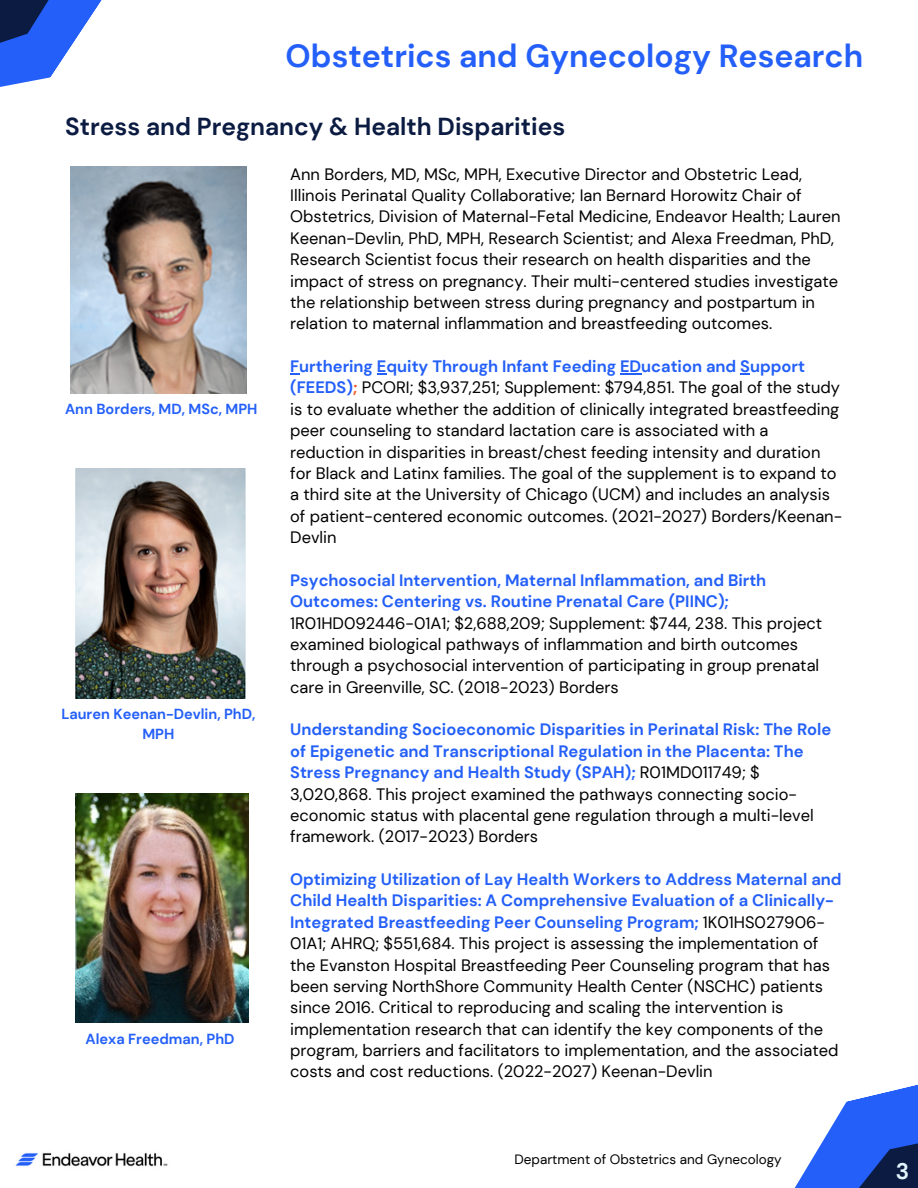
<style>
.page{position:relative;width:918px;height:1188px;background:#fff}
.page>*{position:absolute;margin:0;border:0;box-sizing:border-box;transform-origin:0 0}
.t1{font:700 31.95px "DM Sans";color:#235ff8}
.t2{font:700 24.45px "DM Sans";color:#0b1b42}
.t3{font:700 22.5px "DM Sans";color:#e1f5fc}
.t4{font:16.5px/21.3px "DM Sans";color:#000}
.t5{font:700 14.55px/20.2px "DM Sans";color:#235ff8;text-align:center}
.t6{font:13.5px "DM Sans";color:#000}
.s1{font-weight:700;color:#235ff8}
.s2{font-weight:700;color:#f15624}
</style>
<div class="page">
<svg style="left:794px;top:1084px;width:124px;height:104px;fill:#235ff8"></svg>
<svg style="left:0;top:0;width:247px;height:247px"></svg>
<svg style="left:620px;top:373px;width:21px;height:1px"></svg>
<img style="left:71px;top:166px;width:175px;height:227px">
<img style="left:76px;top:469px;width:170px;height:229px">
<img style="left:76px;top:794px;width:172px;height:228px">
<img style="left:15px;top:1152px;width:153px;height:15px">
<p class="t1" style="left:286px;top:35px;width:579px">Obstetrics and Gynecology Research</p>
<p class="t2" style="left:65px;top:111px;width:502px">Stress and Pregnancy &amp; Health Disparities</p>
<h1 class="t4" style="left:290px;top:163px;width:552px">Ann Borders, MD, MSc, MPH, Executive Director and Obstetric Lead, Illinois Perinatal Quality Collaborative; Ian Bernard Horowitz Chair of Obstetrics, Division of Maternal-Fetal Medicine, Endeavor Health; Lauren Keenan-Devlin, PhD, MPH, Research Scientist; and Alexa Freedman, PhD, Research Scientist focus their research on health disparities and the impact of stress on pregnancy. Their multi-centered studies investigate the relationship between stress during pregnancy and postpartum in relation to maternal inflammation and breastfeeding outcomes.</h1>
<h2 class="t4" style="left:290px;top:356px;width:553px"><span class="s1">Furthering Equity Through Infant Feeding EDucation and Support (FEEDS)</span><span class="s2">;</span> PCORI; $3,937,251; Supplement: $794,851. The goal of the study is to evaluate whether the addition of clinically integrated breastfeeding peer counseling to standard lactation care is associated with a reduction in disparities in breast/chest feeding intensity and duration for Black and Latinx families. The goal of the supplement is to expand to a third site at the University of Chicago (UCM) and includes an analysis of patient-centered economic outcomes. (2021-2027) Borders/Keenan-Devlin</h2>
<h3 class="t4" style="left:290px;top:570px;width:534px"><span class="s1">Psychosocial Intervention, Maternal Inflammation, and Birth Outcomes: Centering vs. Routine Prenatal Care (PIINC); </span>1R01HD092446-01A1; $2,688,209; Supplement: $744, 238. This project examined biological pathways of inflammation and birth outcomes through a psychosocial intervention of participating in group prenatal care in Greenville, SC. (2018-2023) Borders</h3>
<h3 class="t4" style="left:290px;top:719px;width:543px"><span class="s1">Understanding Socioeconomic Disparities in Perinatal Risk: The Role of Epigenetic and Transcriptional Regulation in the Placenta: The Stress Pregnancy and Health Study (SPAH);</span> R01MD011749; $ 3,020,868. This project examined the pathways connecting socio&shy;economic status with placental gene regulation through a multi-level framework. (2017-2023) Borders</h3>
<h3 class="t4" style="left:290px;top:869px;width:553px"><span class="s1">Optimizing Utilization of Lay Health Workers to Address Maternal and Child Health Disparities: A Comprehensive Evaluation of a Clinically-Integrated Breastfeeding Peer Counseling Program;</span> 1K01HS027906- 01A1; AHRQ; $551,684. This project is assessing the implementation of the Evanston Hospital Breastfeeding Peer Counseling program that has been serving NorthShore Community Health Center (NSCHC) patients since 2016. Critical to reproducing and scaling the intervention is implementation research that can identify the key components of the program, barriers and facilitators to implementation, and the associated costs and cost reductions. (2022-2027) Keenan-Devlin</h3>
<p class="t5" style="left:65px;top:399px;width:194px">Ann Borders, MD, MSc, MPH</p>
<h4 class="t5" style="left:61px;top:704px;width:196px">Lauren Keenan-Devlin, PhD,<br>MPH</h4>
<h4 class="t5" style="left:86px;top:1028px;width:150px">Alexa Freedman, PhD</h4>
<p class="t6" style="left:515px;top:1151px;width:269px">Department of Obstetrics and Gynecology</p>
<p class="t3" style="left:896px;top:1157px;width:15px">3</p>
</div>
